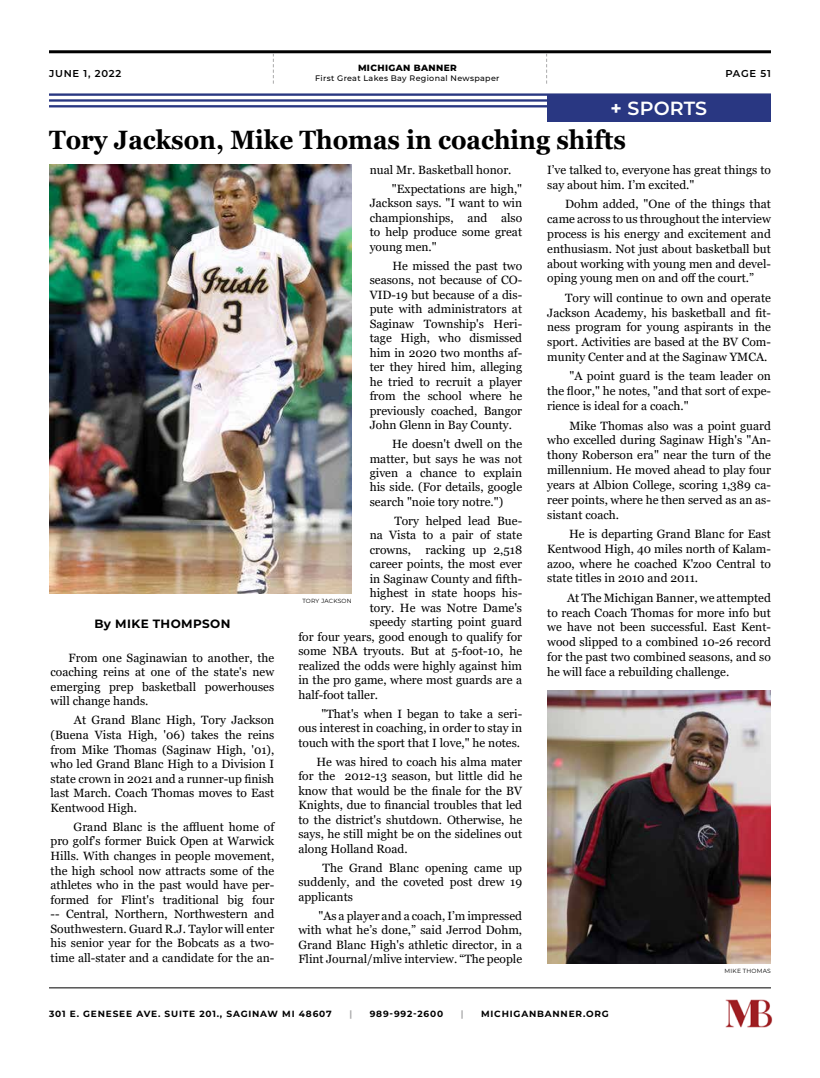
<style>
.page{position:relative;width:820px;height:1078px;background:#fff}
.page>*{position:absolute;margin:0;border:0;box-sizing:border-box;transform-origin:0 0}
.t1{font:700 26.5px "Georgia";color:#000;scale:.92 1}
.t2{font:600 19px "Montserrat";letter-spacing:.01em;color:#fff}
.t3{font:12px/14.5px "Georgia";color:#000;text-align:justify}
.t4{font:700 12px "Montserrat";letter-spacing:.03em;color:#000}
.t5{font:600 10px "Montserrat";letter-spacing:.075em;color:#000101}
.t6{font:700 9px "Montserrat";letter-spacing:.09em;color:#000}
.t7{font:800 9px "Montserrat";letter-spacing:.04em;color:#000101}
.t8{font:700 9px "Montserrat";color:#aaaaab}
.t9{font:500 8px "Montserrat";letter-spacing:.04em;color:#000101}
.t10{font:6px "Montserrat";letter-spacing:.03em;color:#000101}
.s1{font-weight:700}
</style>
<div class="page">
<hr style="left:49px;top:50px;width:721px;height:3px;background:#000">
<hr style="left:49px;top:987px;width:721px;height:1px;background:#000">
<img style="left:725px;top:999px;width:47px;height:29px">
<svg style="left:546px;top:53px;width:1px;height:31px"></svg>
<svg style="left:273px;top:53px;width:1px;height:31px"></svg>
<hr style="left:49px;top:93px;width:721px;height:3px;background:#293782">
<hr style="left:49px;top:99px;width:721px;height:3px;background:#293782">
<hr style="left:49px;top:105px;width:721px;height:2px;background:#293782">
<div style="left:547px;top:95px;width:223px;height:27px;background:#293782"></div>
<img style="left:49px;top:164px;width:302px;height:429px">
<img style="left:547px;top:690px;width:223px;height:273px">
<p class="t7" style="left:358px;top:62px;width:100px">MICHIGAN BANNER</p>
<p class="t9" style="left:315px;top:73px;width:186px">First Great Lakes Bay Regional Newspaper</p>
<p class="t5" style="left:49px;top:66px;width:74px">JUNE 1, 2022</p>
<p class="t5" style="left:725px;top:66px;width:47px">PAGE 51</p>
<h2 class="t2" style="left:610px;top:94px;width:98px"><span class="s1">+</span> SPORTS</h2>
<h1 class="t1" style="left:49px;top:122px;width:628px">Tory Jackson, Mike Thomas in coaching shifts</h1>
<p class="t4" style="left:94px;top:615px;width:137px">By MIKE THOMPSON</p>
<p class="t3" style="left:50px;top:650px;width:225px;text-indent:18px">From one Saginawian to another, the coaching reins at one of the state's new emerging prep basketball powerhouses will change hands.</p>
<p class="t3" style="left:50px;top:713px;width:225px;text-indent:23px">At Grand Blanc High, Tory Jackson (Buena Vista High, '06) takes the reins from Mike Thomas (Saginaw High, '01), who led Grand Blanc High to a Division I state crown in 2021 and a runner-up finish last March. Coach Thomas moves to East Kentwood High.</p>
<p class="t3" style="left:50px;top:819px;width:225px;text-indent:23px">Grand Blanc is the affluent home of pro golf's former Buick Open at Warwick Hills. With changes in people movement, the high school now attracts some of the athletes who in the past would have per&shy;formed for Flint's traditional big four -- Central, Northern, Northwestern and Southwestern. Guard R.J. Taylor will enter his senior year for the Bobcats as a two&shy;time all-stater and a candidate for the an-</p>
<p class="t3" style="left:391px;top:160px;width:132px;line-height:19px;text-indent:-22px">nual Mr. Basketball honor. "Expectations are high,"</p>
<p class="t3" style="left:369px;top:196px;width:154px">Jackson says. "I want to win championships, and also to help produce some great young men."</p>
<p class="t3" style="left:369px;top:258px;width:154px;text-indent:23px">He missed the past two seasons, not because of CO-VID-19 but because of a dis&shy;pute with administrators at Saginaw Township's Heri&shy;tage High, who dismissed him in 2020 two months af&shy;ter they hired him, alleging he tried to recruit a player from the school where he previously coached, Bangor John Glenn in Bay County.</p>
<p class="t3" style="left:369px;top:437px;width:154px;text-indent:22px">He doesn't dwell on the matter, but says he was not given a chance to explain his side. (For details, google search "noie tory notre.")</p>
<p class="t3" style="left:394px;top:513px;width:129px">Tory helped lead Bue-</p>
<p class="t3" style="left:369px;top:528px;width:154px">na Vista to a pair of state</p>
<p class="t3" style="left:369px;top:542px;width:154px">crowns, racking up 2,518</p>
<p class="t3" style="left:369px;top:557px;width:154px">career points, the most ever</p>
<p class="t3" style="left:369px;top:571px;width:154px">in Saginaw County and fifth-</p>
<p class="t3" style="left:369px;top:586px;width:154px">highest in state hoops his-</p>
<p class="t3" style="left:369px;top:600px;width:154px">tory. He was Notre Dame's</p>
<p class="t3" style="left:369px;top:615px;width:154px">speedy starting point guard</p>
<p class="t3" style="left:298px;top:629px;width:225px">for four years, good enough to qualify for</p>
<p class="t3" style="left:298px;top:644px;width:225px">some NBA tryouts. But at 5-foot-10, he</p>
<p class="t3" style="left:298px;top:658px;width:225px">realized the odds were highly against him</p>
<p class="t3" style="left:298px;top:673px;width:225px">in the pro game, where most guards are a</p>
<p class="t3" style="left:298px;top:687px;width:81px">half-foot taller.</p>
<p class="t3" style="left:298px;top:706px;width:225px;text-indent:23px">"That's when I began to take a seri&shy;ous interest in coaching, in order to stay in touch with the sport that I love," he notes.</p>
<p class="t3" style="left:298px;top:754px;width:225px;text-indent:18px">He was hired to coach his alma mater for the 2012-13 season, but little did he know that would be the finale for the BV Knights, due to financial troubles that led to the district's shutdown. Otherwise, he says, he still might be on the sidelines out along Holland Road.</p>
<p class="t3" style="left:298px;top:860px;width:225px;text-indent:24px">The Grand Blanc opening came up suddenly, and the coveted post drew 19 applicants</p>
<p class="t3" style="left:298px;top:908px;width:225px;text-indent:20px">"As a player and a coach, I’m impressed with what he’s done,” said Jerrod Dohm, Grand Blanc High's athletic director, in a Flint Journal/mlive interview. “The people</p>
<p class="t10" style="left:302px;top:596px;width:51px">TORY JACKSON</p>
<p class="t3" style="left:547px;top:163px;width:225px;line-height:14.8px">I’ve talked to, everyone has great things to say about him. I’m excited."</p>
<p class="t3" style="left:547px;top:197px;width:225px;line-height:14.8px;text-indent:18px">Dohm added, "One of the things that came across to us throughout the interview process is his energy and excitement and enthusiasm. Not just about basketball but about working with young men and devel&shy;oping young men on and off the court.”</p>
<p class="t3" style="left:547px;top:290px;width:225px;line-height:14.8px;text-indent:18px">Tory will continue to own and operate Jackson Academy, his basketball and fit&shy;ness program for young aspirants in the sport. Activities are based at the BV Com&shy;munity Center and at the Saginaw YMCA.</p>
<p class="t3" style="left:547px;top:369px;width:225px;line-height:14.8px;text-indent:22px">"A point guard is the team leader on the floor," he notes, "and that sort of expe&shy;rience is ideal for a coach."</p>
<p class="t3" style="left:547px;top:418px;width:225px;line-height:14.8px;text-indent:22px">Mike Thomas also was a point guard who excelled during Saginaw High's "An&shy;thony Roberson era" near the turn of the millennium. He moved ahead to play four years at Albion College, scoring 1,389 ca&shy;reer points, where he then served as an as&shy;sistant coach.</p>
<p class="t3" style="left:547px;top:526px;width:225px;line-height:14.8px;text-indent:22px">He is departing Grand Blanc for East Kentwood High, 40 miles north of Kalam&shy;azoo, where he coached K'zoo Central to state titles in 2010 and 2011.</p>
<p class="t3" style="left:547px;top:590px;width:225px;line-height:14.8px;text-indent:20px">At The Michigan Banner, we attempted to reach Coach Thomas for more info but we have not been successful. East Kent&shy;wood slipped to a combined 10-26 record for the past two combined seasons, and so he will face a rebuilding challenge.</p>
<p class="t10" style="left:724px;top:966px;width:48px">MIKE THOMAS</p>
<p class="t6" style="left:49px;top:1006px;width:284px">301 E. GENESEE AVE. SUITE 201., SAGINAW MI 48607</p>
<p class="t8" style="left:349px;top:1006px;width:4px">|</p>
<p class="t6" style="left:369px;top:1006px;width:75px">989-992-2600</p>
<p class="t8" style="left:460px;top:1006px;width:4px">|</p>
<p class="t6" style="left:481px;top:1006px;width:129px">MICHIGANBANNER.ORG</p>
</div>
